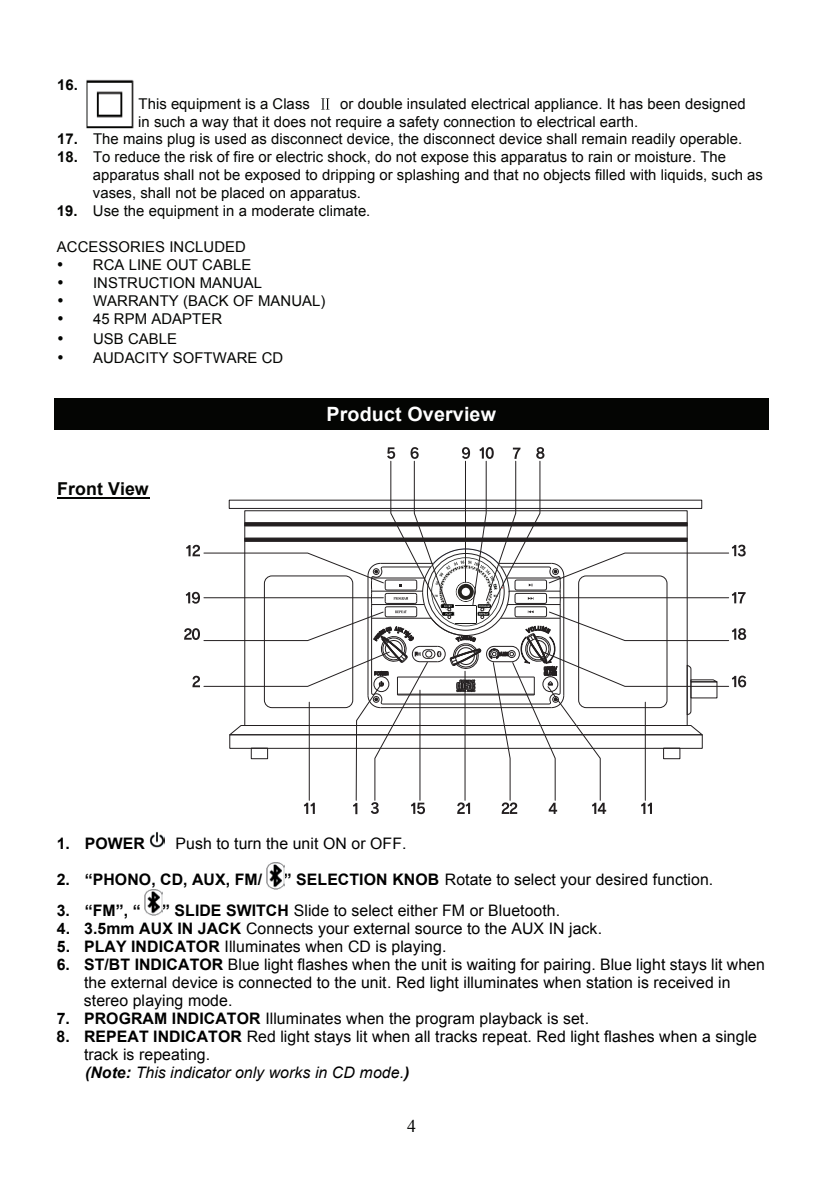
<style>
.page{position:relative;width:840px;height:1190px;background:#fff}
.page>*{position:absolute;margin:0;border:0;box-sizing:border-box;transform-origin:0 0}
.t1{font:700 19.6px "Arial";letter-spacing:.01em;color:#fff}
.t2{font:700 17.8px "Arial";letter-spacing:.01em;color:#040503}
.t3{font:17.8px "Times New Roman";color:#040503}
.t4{font:15.8px/18px "Arial";letter-spacing:.005em;color:#000}
.t5{font:700 15.8px "Arial";letter-spacing:.005em;color:#000}
.t6{font:14.8px/18px "Arial";letter-spacing:.005em;color:#040503}
.t7{font:700 14.8px "Arial";color:#040503}
.s1{font-weight:700}
.s2{font-weight:700;font-style:italic}
.s3{font-style:italic}
</style>
<div class="page">
<img style="left:86px;top:79px;width:48px;height:50px">
<svg style="left:321px;top:98px;width:9px;height:12px"></svg>
<div style="left:54px;top:399px;width:715px;height:31px;background:#040503"></div>
<hr style="left:57px;top:497px;width:92px;height:2px;background:#040503">
<img style="left:149px;top:832px;width:15px;height:16px">
<img style="left:267px;top:863px;width:17px;height:27px">
<img style="left:145px;top:889px;width:17px;height:27px">
<svg style="left:184px;top:447px;width:562px;height:367px"></svg>
<p class="t7" style="left:57px;top:75px;width:22px">16.</p>
<p class="t6" style="left:139px;top:95px;width:173px">This equipment is a Class</p>
<p class="t6" style="left:138px;top:95px;width:609px;text-indent:202px">or double insulated electrical appliance. It has been designed in such a way that it does not require a safety connection to electrical earth.</p>
<p class="t6" style="left:57px;top:130px;width:687px"><span class="s1">17.</span> The mains plug is used as disconnect device, the disconnect device shall remain readily operable.</p>
<p class="t6" style="left:93px;top:148px;width:672px;text-indent:-36px"><span class="s1">18.</span> To reduce the risk of fire or electric shock, do not expose this apparatus to rain or moisture. The apparatus shall not be exposed to dripping or splashing and that no objects filled with liquids, such as vases, shall not be placed on apparatus.</p>
<p class="t6" style="left:57px;top:202px;width:315px"><span class="s1">19.</span> Use the equipment in a moderate climate.</p>
<p class="t6" style="left:57px;top:238px;width:191px">ACCESSORIES INCLUDED</p>
<p class="t6" style="left:57px;top:256px;width:196px">• RCA LINE OUT CABLE</p>
<p class="t6" style="left:57px;top:274px;width:207px">• INSTRUCTION MANUAL</p>
<p class="t6" style="left:57px;top:292px;width:270px">• WARRANTY (BACK OF MANUAL)</p>
<p class="t6" style="left:57px;top:310px;width:167px">• 45 RPM ADAPTER</p>
<p class="t6" style="left:57px;top:329px;width:121px">• USB CABLE</p>
<p class="t6" style="left:57px;top:349px;width:228px">• AUDACITY SOFTWARE CD</p>
<p class="t2" style="left:57px;top:477px;width:93px">Front View</p>
<p class="t1" style="left:326px;top:402px;width:171px">Product Overview</p>
<p class="t5" style="left:57px;top:833px;width:90px">1. POWER</p>
<p class="t4" style="left:176px;top:835px;width:232px">Push to turn the unit ON or OFF.</p>
<p class="t5" style="left:57px;top:869px;width:207px">2. “PHONO, CD, AUX, FM/</p>
<p class="t4" style="left:284px;top:871px;width:431px"><span class="s1">” SELECTION KNOB</span> Rotate to select your desired function.</p>
<p class="t5" style="left:57px;top:900px;width:85px">3. “FM”, “</p>
<p class="t4" style="left:162px;top:902px;width:400px"><span class="s1">” SLIDE SWITCH</span> Slide to select either FM or Bluetooth.</p>
<p class="t4" style="left:57px;top:920px;width:547px"><span class="s1">4. 3.5mm AUX IN JACK</span> Connects your external source to the AUX IN jack.</p>
<p class="t4" style="left:57px;top:938px;width:391px"><span class="s1">5. PLAY INDICATOR</span> Illuminates when CD is playing.</p>
<p class="t4" style="left:84px;top:956px;width:682px;text-indent:-27px"><span class="s1">6. ST/BT INDICATOR</span> Blue light flashes when the unit is waiting for pairing. Blue light stays lit when the external device is connected to the unit. Red light illuminates when station is received in stereo playing mode.</p>
<p class="t4" style="left:57px;top:1010px;width:534px"><span class="s1">7. PROGRAM INDICATOR</span> Illuminates when the program playback is set.</p>
<p class="t4" style="left:84px;top:1028px;width:674px;text-indent:-27px"><span class="s1">8. REPEAT INDICATOR</span> Red light stays lit when all tracks repeat. Red light flashes when a single track is repeating.<br><span class="s2">(Note:</span> <span class="s3">This indicator only works in CD mode.</span><span class="s2">)</span></p>
<p class="t3" style="left:407px;top:1114px;width:10px">4</p>
</div>
